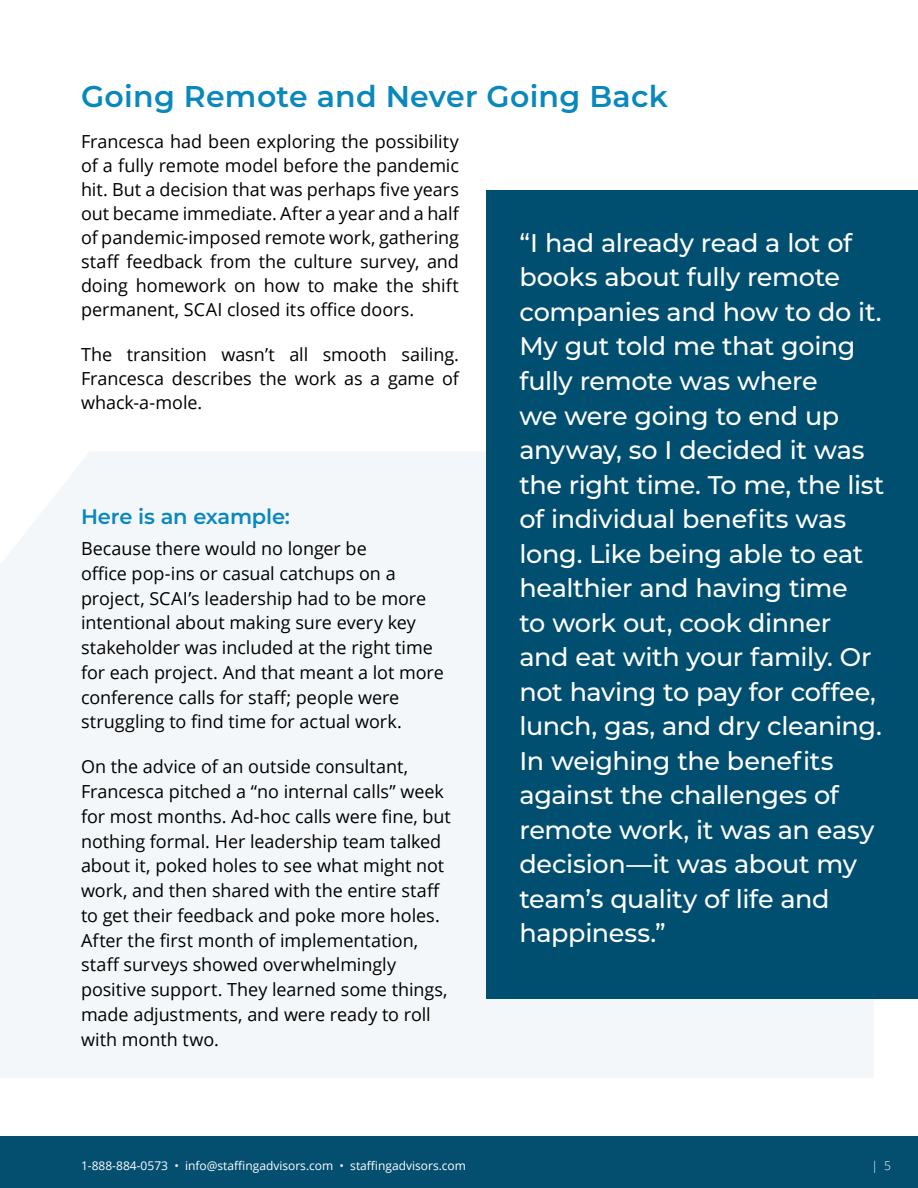
<style>
.page{position:relative;width:918px;height:1188px;background:#fff}
.page>*{position:absolute;margin:0;border:0;box-sizing:border-box;transform-origin:0 0}
.t1{font:600 30px "Montserrat";letter-spacing:.01em;color:#0988bd}
.t2{font:500 25.5px/34.5px "Montserrat";letter-spacing:-.015em;color:#fff}
.t3{font:600 21px "Montserrat";letter-spacing:-.01em;color:#0988bd}
.t4{font:18px/24.8px "Open Sans";letter-spacing:-.005em;color:#000;text-align:justify}
.t5{font:12px "Open Sans";color:#fff}
.t6{font:300 12px "Open Sans";color:#fff}
</style>
<div class="page">
<div style="left:0;top:1136px;width:918px;height:52px;background:#044f70"></div>
<div style="left:0;top:452px;width:874px;height:625px;background:#f4f7f9"></div>
<div style="left:486px;top:190px;width:432px;height:808px;background:#004f70"></div>
<h1 class="t1" style="left:81px;top:75px;width:588px">Going Remote and Never Going Back</h1>
<p class="t4" style="left:81px;top:129px;width:380px;line-height:24px">Francesca had been exploring the possibility of a fully remote model before the pandemic hit. But a decision that was perhaps five years out became immediate. After a year and a half of pandemic-imposed remote work, gathering staff feedback from the culture survey, and doing homework on how to make the shift permanent, SCAI closed its office doors.</p>
<p class="t4" style="left:81px;top:342px;width:380px;line-height:24px">The transition wasn’t all smooth sailing.<br>Francesca describes the work as a game of whack-a-mole.</p>
<p class="t2" style="left:519px;top:225px;width:367px">“I had already read a lot of books about fully remote companies and how to do it.<br>My gut told me that going fully remote was where<br>we were going to end up anyway, so I decided it was the right time. To me, the list of individual benefits was long. Like being able to eat healthier and having time<br>to work out, cook dinner and eat with your family. Or not having to pay for coffee, lunch, gas, and dry cleaning.<br>In weighing the benefits against the challenges of remote work, it was an easy decision—it was about my team’s quality of life and happiness.”</p>
<p class="t3" style="left:81px;top:501px;width:211px">Here is an example:</p>
<p class="t4" style="left:81px;top:536px;width:364px;text-align:left">Because there would no longer be<br>office pop-ins or casual catchups on a project, SCAI’s leadership had to be more intentional about making sure every key stakeholder was included at the right time for each project. And that meant a lot more conference calls for staff; people were struggling to find time for actual work.</p>
<p class="t4" style="left:81px;top:754px;width:371px;text-align:left">On the advice of an outside consultant, Francesca pitched a “no internal calls” week for most months. Ad-hoc calls were fine, but nothing formal. Her leadership team talked about it, poked holes to see what might not work, and then shared with the entire staff to get their feedback and poke more holes.<br>After the first month of implementation, staff surveys showed overwhelmingly positive support. They learned some things, made adjustments, and were ready to roll with month two.</p>
<p class="t5" style="left:81px;top:1157px;width:387px">1-888-884-0573 • info@staffingadvisors.com • staffingadvisors.com</p>
<p class="t6" style="left:871px;top:1158px;width:21px">| 5</p>
</div>
